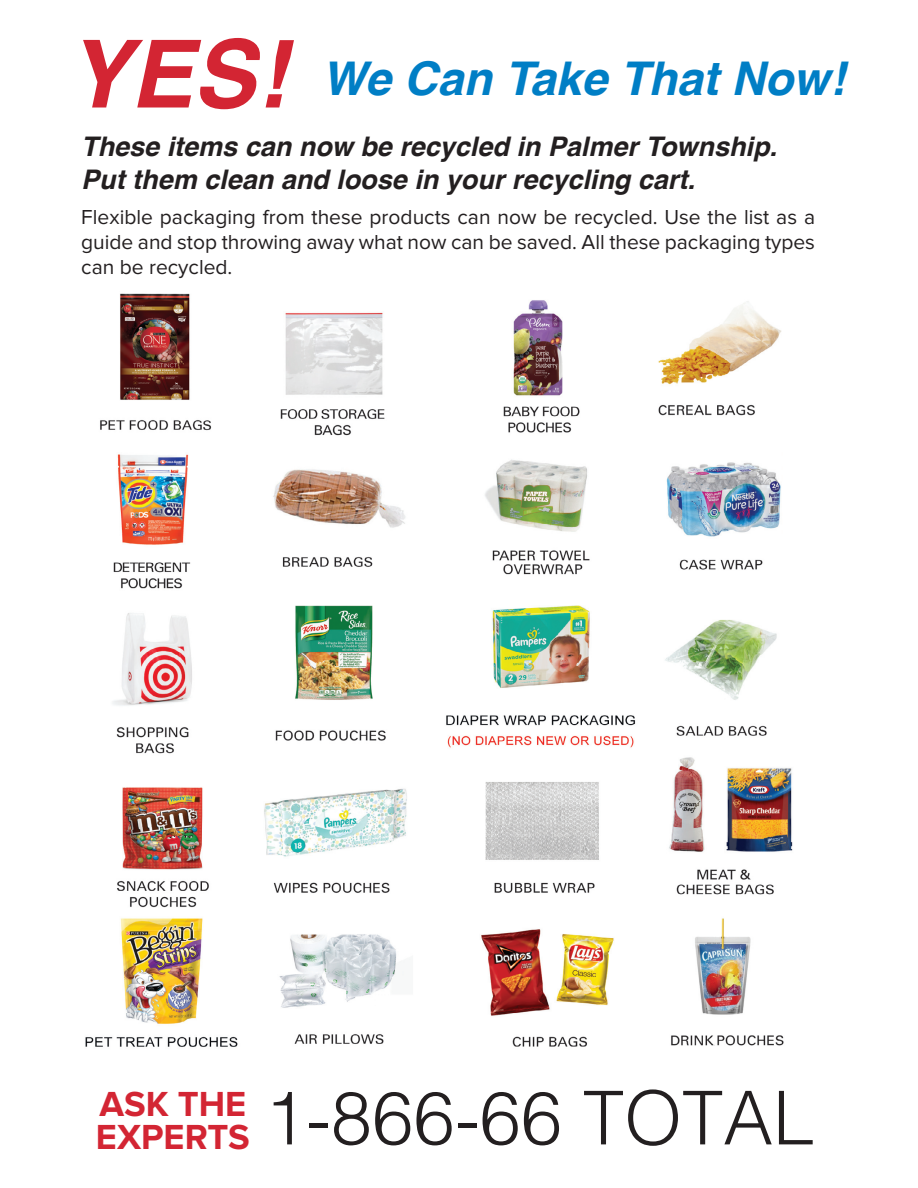
<style>
.page{position:relative;width:918px;height:1188px;background:#fff}
.page>*{position:absolute;margin:0;border:0;box-sizing:border-box;transform-origin:0 0}
.t1{font:italic 700 93.9px "Helvetica";color:#d32533}
.t2{font:300 74.4px "Helvetica";color:#231f20}
.t3{font:italic 700 46.5px "Helvetica";color:#007ec5}
.t4{font:700 36.15px "Proxima Nova";color:#d32533}
.t5{font:italic 700 27px/32.4px "Helvetica";color:#231f20}
.t6{font:21px/25.2px "Proxima Nova";color:#231f20;text-align:justify}
</style>
<div class="page">
<img style="left:85px;top:293px;width:708px;height:754px">
<p class="t1" style="left:67px;top:35px;width:221px">YES!</p>
<p class="t3" style="left:322px;top:59px;width:524px">We Can Take That Now!</p>
<p class="t5" style="left:81px;top:133px;width:697px">These items can now be recycled in Palmer Township.<br>Put them clean and loose in your recycling cart.</p>
<p class="t6" style="left:81px;top:206px;width:735px">Flexible packaging from these products can now be recycled. Use the list as a guide and stop throwing away what now can be saved. All these packaging types can be recycled.</p>
<p class="t4" style="left:100px;top:1092px;width:148px">ASK THE</p>
<p class="t4" style="left:96px;top:1125px;width:156px">EXPERTS</p>
<p class="t2" style="left:265px;top:1087px;width:551px">1-866-66 TOTAL</p>
</div>
